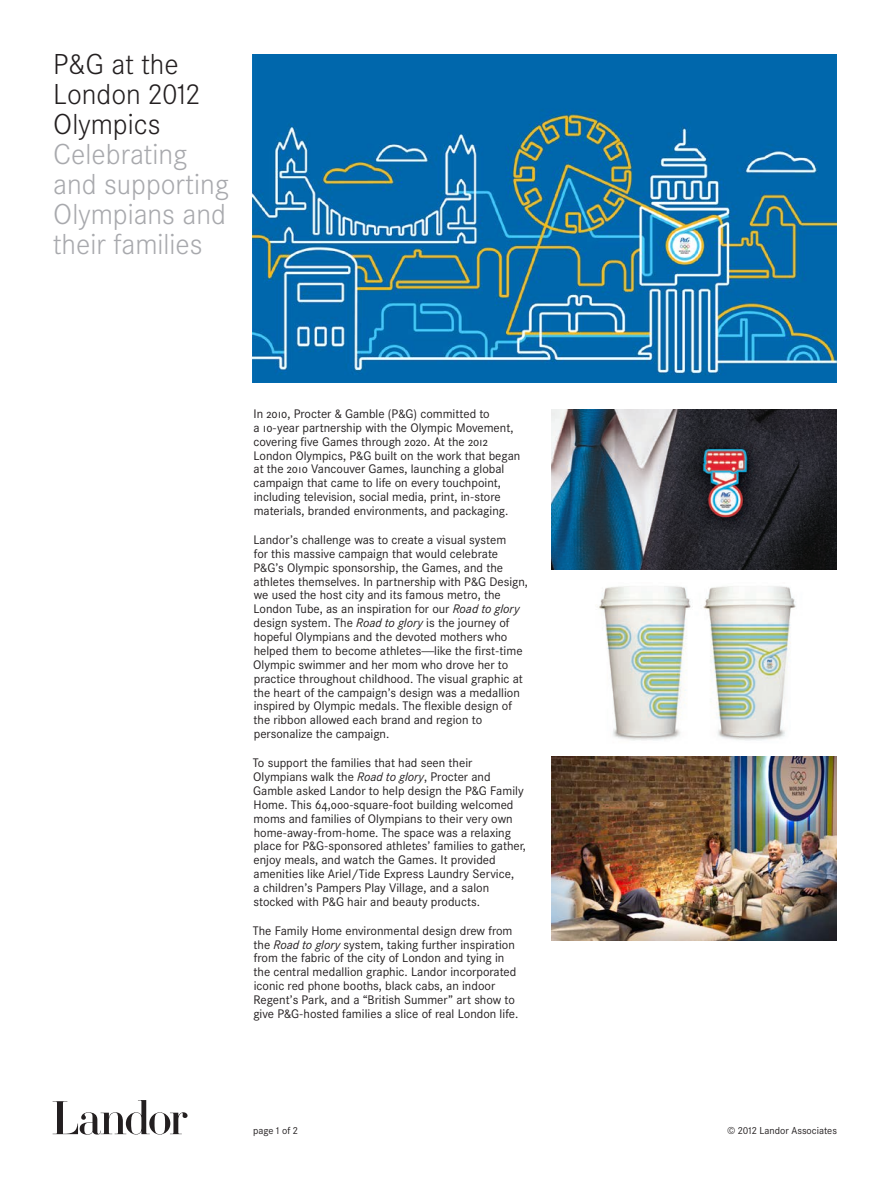
<style>
.page{position:relative;width:891px;height:1188px;background:#fff}
.page>*{position:absolute;margin:0;border:0;box-sizing:border-box;transform-origin:0 0}
.t1{font:300 30px/30px "Landor Corp S";color:#a8a9ad}
.t2{font:300 30px/30px "Landor Corp S";color:#231f20}
.t3{font:12.9px/14px "Landor Corp S";color:#231f20}
.t4{font:10.5px "Landor Corp S";color:#231f20}
.s1{font-style:italic}
</style>
<div class="page">
<svg style="left:53px;top:1100px;width:135px;height:35px"></svg>
<img style="left:599px;top:586px;width:197px;height:155px">
<img style="left:552px;top:757px;width:285px;height:183px">
<img style="left:552px;top:409px;width:285px;height:161px">
<img style="left:253px;top:54px;width:584px;height:329px">
<h1 class="t2" style="left:53px;top:48px;width:148px">P&amp;G at the<br>London 2012<br>Olympics</h1>
<h1 class="t1" style="left:53px;top:138px;width:177px">Celebrating and supporting<br>Olympians and their families</h1>
<p class="t3" style="left:254px;top:406px;width:268px">In 2010, Procter &amp; Gamble (P&amp;G) committed to<br>a 10-year partnership with the Olympic Movement, covering five Games through 2020. At the 2012<br>London Olympics, P&amp;G built on the work that began at the 2010 Vancouver Games, launching a global campaign that came to life on every touchpoint, including television, social media, print, in-store materials, branded environments, and packaging.</p>
<p class="t3" style="left:253px;top:532px;width:276px">Landor’s challenge was to create a visual system<br>for this massive campaign that would celebrate P&amp;G’s Olympic sponsorship, the Games, and the athletes themselves. In partnership with P&amp;G Design, we used the host city and its famous metro, the London Tube, as an inspiration for our <span class="s1">Road to glory </span>design system. The <span class="s1">Road to glory</span> is the journey of hopeful Olympians and the devoted mothers who helped them to become athletes—like the first-time Olympic swimmer and her mom who drove her to practice throughout childhood. The visual graphic at the heart of the campaign’s design was a medallion inspired by Olympic medals. The flexible design of the ribbon allowed each brand and region to personalize the campaign.</p>
<p class="t3" style="left:253px;top:755px;width:275px">To support the families that had seen their Olympians walk the <span class="s1">Road to glory</span>, Procter and Gamble asked Landor to help design the P&amp;G Family Home. This 64,000-square-foot building welcomed moms and families of Olympians to their very own home-away-from-home. The space was a relaxing place for P&amp;G-sponsored athletes’ families to gather, enjoy meals, and watch the Games. It provided amenities like Ariel/Tide Express Laundry Service,<br>a children’s Pampers Play Village, and a salon stocked with P&amp;G hair and beauty products.</p>
<p class="t3" style="left:253px;top:922px;width:267px">The Family Home environmental design drew from the <span class="s1">Road to glory</span> system, taking further inspiration from the fabric of the city of London and tying in the central medallion graphic. Landor incorporated iconic red phone booths, black cabs, an indoor Regent’s Park, and a “British Summer” art show to give P&amp;G-hosted families a slice of real London life.</p>
<p class="t4" style="left:253px;top:1123px;width:46px">page 1 of 2</p>
<p class="t4" style="left:727px;top:1123px;width:111px">© 2012 Landor Associates</p>
</div>
